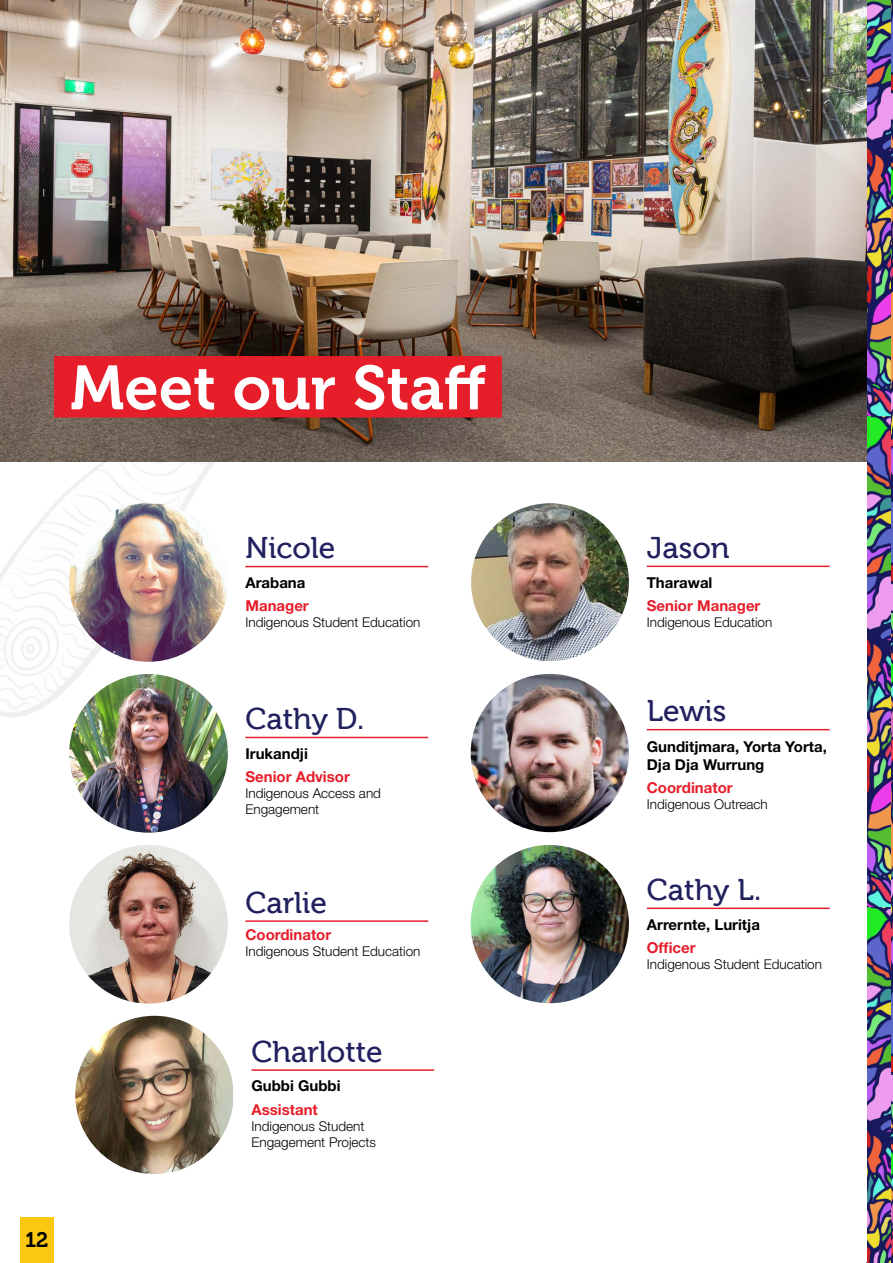
<style>
.page{position:relative;width:893px;height:1263px;background:#fff}
.page>*{position:absolute;margin:0;border:0;box-sizing:border-box;transform-origin:0 0}
.t1{font:61.95px "Museo 700";color:#fff}
.t2{font:30px "Museo 500";color:#222160}
.t3{font:21px "Museo 700";color:#000}
.t4{font:700 15px/18px "Helvetica Neue LT Pro";color:#000}
.t5{font:700 15px "Helvetica Neue LT Pro";color:#e61e2a}
.t6{font:300 13.5px/16.2px "Helvetica Neue LT Pro";color:#000}
</style>
<div class="page">
<img style="left:0;top:461px;width:346px;height:283px">
<img style="left:75px;top:1016px;width:158px;height:158px">
<img style="left:471px;top:845px;width:158px;height:158px;border-radius:79px">
<img style="left:69px;top:845px;width:159px;height:158px;border-radius:79px">
<img style="left:0;top:0;width:867px;height:461px">
<img style="left:471px;top:503px;width:158px;height:158px;border-radius:79px">
<img style="left:69px;top:503px;width:159px;height:159px;border-radius:79px">
<img style="left:69px;top:674px;width:159px;height:159px;border-radius:79px">
<img style="left:471px;top:674px;width:158px;height:158px;border-radius:79px">
<img style="left:867px;top:0;width:24px;height:416px">
<img style="left:867px;top:416px;width:24px;height:847px">
<img style="left:891px;top:446px;width:2px;height:817px">
<img style="left:891px;top:0;width:2px;height:446px">
<div style="left:20px;top:1218px;width:34px;height:45px;background:#fac90f"></div>
<div style="left:54px;top:356px;width:448px;height:62px;background:#e61e2a"></div>
<hr style="left:245px;top:920px;width:183px;height:2px;background:#e61e2a">
<hr style="left:245px;top:566px;width:183px;height:1px;background:#e61e2a">
<hr style="left:647px;top:729px;width:183px;height:1px;background:#e61e2a">
<hr style="left:252px;top:1069px;width:182px;height:2px;background:#e61e2a">
<hr style="left:647px;top:907px;width:183px;height:2px;background:#e61e2a">
<hr style="left:245px;top:737px;width:183px;height:1px;background:#e61e2a">
<hr style="left:647px;top:566px;width:183px;height:1px;background:#e61e2a">
<h1 class="t1" style="left:70px;top:353px;width:417px">Meet our Staff</h1>
<h3 class="t3" style="left:25px;top:1228px;width:25px">12</h3>
<h2 class="t2" style="left:245px;top:531px;width:92px">Nicole</h2>
<p class="t4" style="left:245px;top:574px;width:62px">Arabana</p>
<p class="t5" style="left:245px;top:596px;width:65px">Manager</p>
<p class="t6" style="left:245px;top:614px;width:177px">Indigenous Student Education</p>
<h2 class="t2" style="left:245px;top:702px;width:120px">Cathy D.</h2>
<p class="t5" style="left:245px;top:767px;width:106px">Senior Advisor</p>
<p class="t6" style="left:245px;top:785px;width:137px">Indigenous Access and<br>Engagement</p>
<p class="t4" style="left:245px;top:745px;width:64px">Irukandji</p>
<h2 class="t2" style="left:245px;top:886px;width:83px">Carlie</h2>
<p class="t5" style="left:245px;top:925px;width:87px">Coordinator</p>
<p class="t6" style="left:245px;top:943px;width:177px">Indigenous Student Education</p>
<h2 class="t2" style="left:252px;top:1035px;width:133px">Charlotte</h2>
<p class="t4" style="left:252px;top:1077px;width:91px">Gubbi Gubbi</p>
<p class="t5" style="left:252px;top:1100px;width:68px">Assistant</p>
<p class="t6" style="left:252px;top:1118px;width:126px">Indigenous Student<br>Engagement Projects</p>
<h2 class="t2" style="left:647px;top:531px;width:84px">Jason</h2>
<p class="t4" style="left:647px;top:573px;width:67px">Tharawal</p>
<p class="t5" style="left:647px;top:596px;width:115px">Senior Manager</p>
<p class="t6" style="left:647px;top:614px;width:127px">Indigenous Education</p>
<h2 class="t2" style="left:647px;top:694px;width:81px">Lewis</h2>
<p class="t4" style="left:647px;top:737px;width:182px">Gunditjmara, Yorta Yorta,<br>Dja Dja Wurrung</p>
<p class="t5" style="left:647px;top:778px;width:87px">Coordinator</p>
<p class="t6" style="left:647px;top:796px;width:122px">Indigenous Outreach</p>
<h2 class="t2" style="left:647px;top:873px;width:116px">Cathy L.</h2>
<p class="t5" style="left:647px;top:938px;width:50px">Officer</p>
<p class="t6" style="left:647px;top:956px;width:177px">Indigenous Student Education</p>
<p class="t4" style="left:647px;top:915px;width:115px">Arrernte, Luritja</p>
</div>
